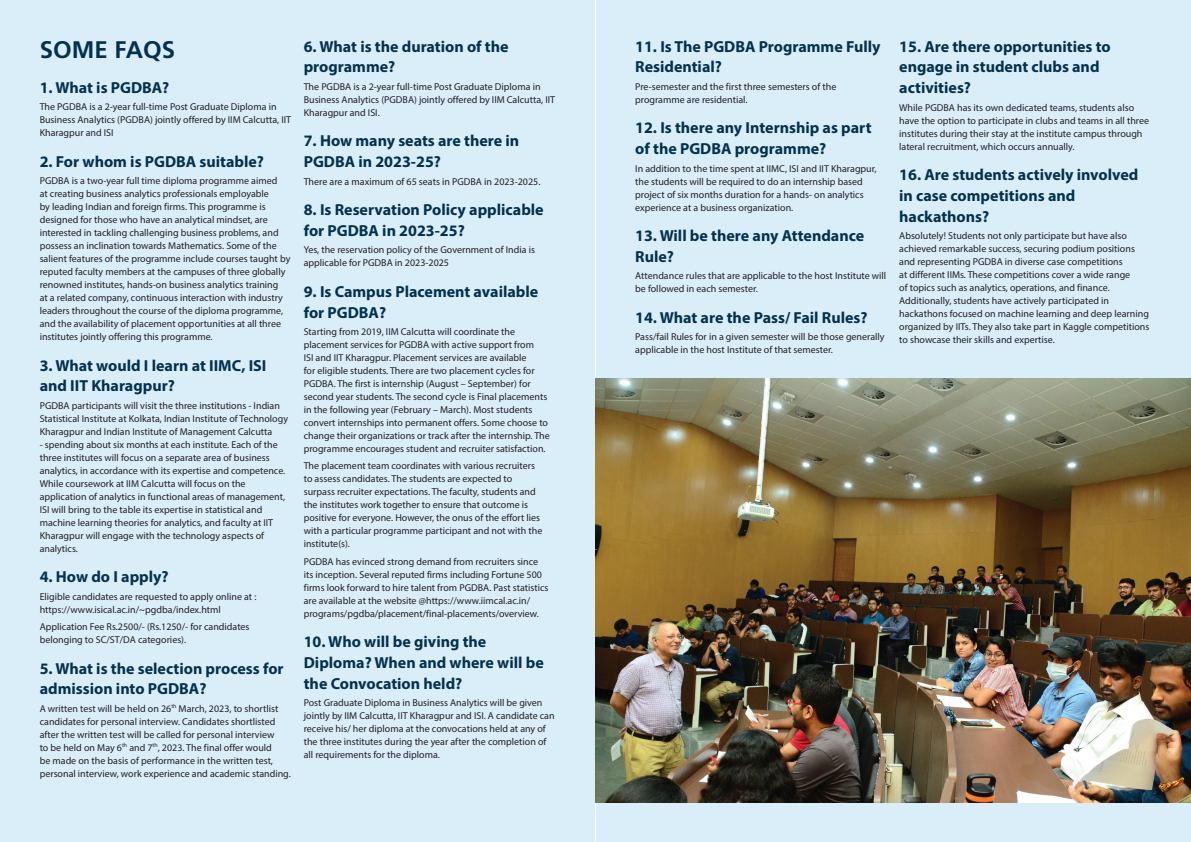
<style>
.page{position:relative;width:1191px;height:842px;background:#fff}
.page>*{position:absolute;margin:0;border:0;box-sizing:border-box;transform-origin:0 0}
.t1{font:700 24px "Frutiger LT Std";color:#04324e}
.t2{font:700 16px/20.8px "Myriad Pro";color:#04324e}
.t3{font:10px/13px "Myriad Pro";color:#231f20}
</style>
<div class="page">
<div style="left:0;top:0;width:594px;height:842px;background:#daeefa"></div>
<div style="left:596px;top:0;width:595px;height:842px;background:#daeefa"></div>
<img style="left:595px;top:378px;width:596px;height:424px">
<h1 class="t1" style="left:40px;top:35px;width:134px">SOME FAQS</h1>
<h2 class="t2" style="left:40px;top:76px;width:131px">1. What is PGDBA?</h2>
<p class="t3" style="left:40px;top:100px;width:253px">The PGDBA is a 2-year full-time Post Graduate Diploma in<br>Business Analytics (PGDBA) jointly offered by IIM Calcutta, IIT<br>Kharagpur and ISI</p>
<h2 class="t2" style="left:40px;top:150px;width:226px">2. For whom is PGDBA suitable?</h2>
<p class="t3" style="left:40px;top:174px;width:252px">PGDBA is a two-year full time diploma programme aimed<br>at creating business analytics professionals employable<br>by leading Indian and foreign firms. This programme is designed for those who have an analytical mindset, are interested in tackling challenging business problems, and possess an inclination towards Mathematics. Some of the salient features of the programme include courses taught by reputed faculty members at the campuses of three globally renowned institutes, hands-on business analytics training<br>at a related company, continuous interaction with industry leaders throughout the course of the diploma programme, and the availability of placement opportunities at all three institutes jointly offering this programme.</p>
<h2 class="t2" style="left:40px;top:354px;width:228px">3. What would I learn at IIMC, ISI and IIT Kharagpur?</h2>
<p class="t3" style="left:40px;top:399px;width:250px">PGDBA participants will visit the three institutions - Indian<br>Statistical Institute at Kolkata, Indian Institute of Technology<br>Kharagpur and Indian Institute of Management Calcutta</p>
<p class="t3" style="left:40px;top:438px;width:247px">- spending about six months at each institute. Each of the three institutes will focus on a separate area of business analytics, in accordance with its expertise and competence.<br>While coursework at IIM Calcutta will focus on the application of analytics in functional areas of management, ISI will bring to the table its expertise in statistical and machine learning theories for analytics, and faculty at IIT Kharagpur will engage with the technology aspects of analytics.</p>
<h2 class="t2" style="left:40px;top:566px;width:130px">4. How do I apply?</h2>
<p class="t3" style="left:40px;top:590px;width:218px">Eligible candidates are requested to apply online at : https://www.isical.ac.in/~pgdba/index.html</p>
<p class="t3" style="left:40px;top:620px;width:211px">Application Fee Rs.2500/- (Rs.1250/- for candidates belonging to SC/ST/DA categories).</p>
<h2 class="t2" style="left:40px;top:657px;width:245px">5. What is the selection process for admission into PGDBA?</h2>
<p class="t3" style="left:40px;top:702px;width:253px">A written test will be held on 26<sup>th</sup> March, 2023, to shortlist candidates for personal interview. Candidates shortlisted after the written test will be called for personal interview<br>to be held on May 6<sup>th</sup> and 7<sup>th</sup>, 2023. The final offer would<br>be made on the basis of performance in the written test, personal interview, work experience and academic standing.</p>
<h2 class="t2" style="left:304px;top:35px;width:206px">6. What is the duration of the programme?</h2>
<p class="t3" style="left:304px;top:80px;width:253px">The PGDBA is a 2-year full-time Post Graduate Diploma in<br>Business Analytics (PGDBA) jointly offered by IIM Calcutta, IIT<br>Kharagpur and ISI.</p>
<h2 class="t2" style="left:304px;top:130px;width:217px">7. How many seats are there in<br>PGDBA in 2023-25?</h2>
<p class="t3" style="left:304px;top:175px;width:238px">There are a maximum of 65 seats in PGDBA in 2023-2025.</p>
<h2 class="t2" style="left:304px;top:199px;width:241px">8. Is Reservation Policy applicable for PGDBA in 2023-25?</h2>
<p class="t3" style="left:304px;top:243px;width:233px">Yes, the reservation policy of the Government of India is applicable for PGDBA in 2023-2025</p>
<h2 class="t2" style="left:304px;top:281px;width:236px">9. Is Campus Placement available for PGDBA?</h2>
<p class="t3" style="left:304px;top:325px;width:248px">Starting from 2019, IIM Calcutta will coordinate the placement services for PGDBA with active support from<br>ISI and IIT Kharagpur. Placement services are available<br>for eligible students. There are two placement cycles for PGDBA. The first is internship (August – September) for second year students. The second cycle is Final placements in the following year (February – March). Most students convert internships into permanent offers. Some choose to change their organizations or track after the internship. The programme encourages student and recruiter satisfaction.</p>
<p class="t3" style="left:304px;top:459px;width:240px">The placement team coordinates with various recruiters to assess candidates. The students are expected to surpass recruiter expectations. The faculty, students and the institutes work together to ensure that outcome is positive for everyone. However, the onus of the effort lies with a particular programme participant and not with the institute(s).</p>
<p class="t3" style="left:304px;top:555px;width:246px">PGDBA has evinced strong demand from recruiters since its inception. Several reputed firms including Fortune 500 firms look forward to hire talent from PGDBA. Past statistics are available at the website @https://www.iimcal.ac.in/ programs/pgdba/placement/final-placements/overview.</p>
<h2 class="t2" style="left:304px;top:631px;width:242px">10. Who will be giving the<br>Diploma? When and where will be the Convocation held?</h2>
<p class="t3" style="left:304px;top:696px;width:252px">Post Graduate Diploma in Business Analytics will be given jointly by IIM Calcutta, IIT Kharagpur and ISI. A candidate can receive his/ her diploma at the convocations held at any of the three institutes during the year after the completion of all requirements for the diploma.</p>
<h2 class="t2" style="left:635px;top:35px;width:247px">11. Is The PGDBA Programme Fully<br>Residential?</h2>
<p class="t3" style="left:635px;top:80px;width:203px">Pre-semester and the first three semesters of the programme are residential.</p>
<h2 class="t2" style="left:635px;top:117px;width:238px">12. Is there any Internship as part of the PGDBA programme?</h2>
<p class="t3" style="left:635px;top:162px;width:243px">In addition to the time spent at IIMC, ISI and IIT Kharagpur, the students will be required to do an internship based project of six months duration for a hands- on analytics experience at a business organization.</p>
<h2 class="t2" style="left:635px;top:225px;width:231px">13. Will be there any Attendance<br>Rule?</h2>
<p class="t3" style="left:635px;top:269px;width:253px">Attendance rules that are applicable to the host Institute will be followed in each semester.</p>
<h2 class="t2" style="left:635px;top:307px;width:234px">14. What are the Pass/ Fail Rules?</h2>
<p class="t3" style="left:635px;top:330px;width:251px">Pass/fail Rules for in a given semester will be those generally applicable in the host Institute of that semester.</p>
<h2 class="t2" style="left:899px;top:35px;width:213px">15. Are there opportunities to engage in student clubs and activities?</h2>
<p class="t3" style="left:899px;top:101px;width:251px">While PGDBA has its own dedicated teams, students also have the option to participate in clubs and teams in all three institutes during their stay at the institute campus through lateral recruitment, which occurs annually.</p>
<h2 class="t2" style="left:899px;top:164px;width:241px">16. Are students actively involved in case competitions and hackathons?</h2>
<p class="t3" style="left:899px;top:229px;width:252px">Absolutely! Students not only participate but have also achieved remarkable success, securing podium positions and representing PGDBA in diverse case competitions<br>at different IIMs. These competitions cover a wide range<br>of topics such as analytics, operations, and finance.<br>Additionally, students have actively participated in hackathons focused on machine learning and deep learning organized by IITs. They also take part in Kaggle competitions to showcase their skills and expertise.</p>
</div>
